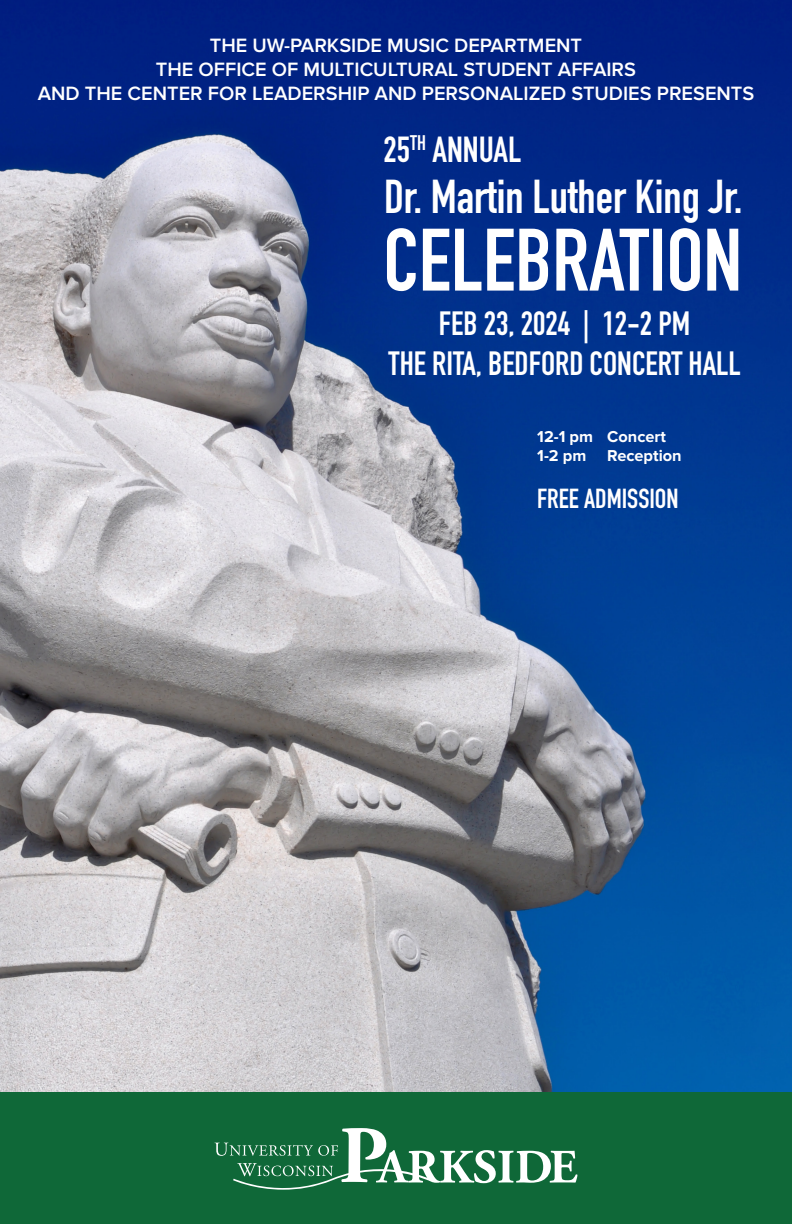
<style>
.page{position:relative;width:792px;height:1224px;background:#fff}
.page>*{position:absolute;margin:0;border:0;box-sizing:border-box;transform-origin:0 0}
.t1{font:700 46.8px "DIN Condensed";color:#fff}
.t2{font:700 35.8px "DIN Condensed";color:#fff}
.t3{font:700 33.2px/39.8px "DIN Condensed";color:#fff;text-align:center}
.t4{font:700 27.2px "DIN Condensed";color:#fff}
.t5{font:600 20px "Proxima Nova";color:#fff}
.t6{font:700 16.4px/19.6px "Proxima Nova";color:#fff}
</style>
<div class="page">
<img style="left:0;top:0;width:792px;height:1093px">
<svg style="left:387px;top:228px;width:351px;height:63px"></svg>
<div style="left:0;top:1093px;width:792px;height:131px;background:#0f6838"></div>
<svg style="left:215px;top:1128px;width:362px;height:62px"></svg>
<p class="t5" style="left:210px;top:34px;width:374px">THE UW-PARKSIDE MUSIC DEPARTMENT</p>
<p class="t5" style="left:156px;top:58px;width:482px">THE OFFICE OF MULTICULTURAL STUDENT AFFAIRS</p>
<p class="t5" style="left:38px;top:82px;width:718px">AND THE CENTER FOR LEADERSHIP AND PERSONALIZED STUDIES PRESENTS</p>
<p class="t2" style="left:384px;top:126px;width:139px">25<sup>TH</sup> ANNUAL</p>
<p class="t1" style="left:384px;top:165px;width:360px">Dr. Martin Luther King Jr.</p>
<p class="t3" style="left:389px;top:304px;width:354px">FEB 23, 2024 | 12-2 PM<br>THE RITA, BEDFORD CONCERT HALL</p>
<p class="t6" style="left:537px;top:427px;width:57px">12-1 pm<br>1-2 pm</p>
<p class="t6" style="left:607px;top:427px;width:60px">Concert</p>
<p class="t6" style="left:607px;top:446px;width:76px">Reception</p>
<p class="t4" style="left:537px;top:480px;width:143px">FREE ADMISSION</p>
</div>
